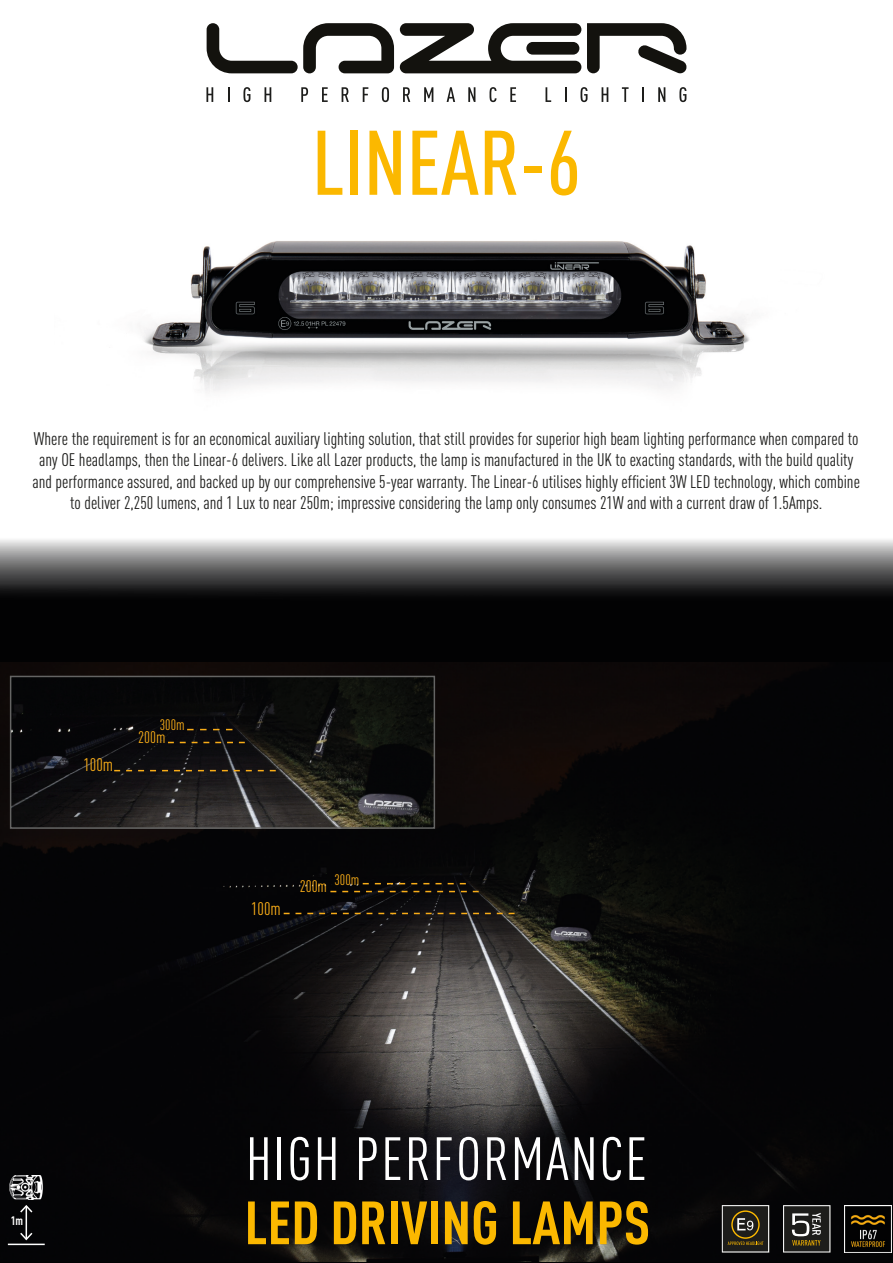
<style>
.page{position:relative;width:893px;height:1263px;background:#fff}
.page>*{position:absolute;margin:0;border:0;box-sizing:border-box;transform-origin:0 0}
.t1{font:500 condensed 90px "DINOT";color:#fbb800}
.t2{font:700 condensed 60px "DINOT";color:#fbb800}
.t3{font:condensed 60px "DINOT";letter-spacing:.03em;color:#fff}
.t4{font:condensed 18px/21.6px "DINOT";color:#1d1d1b;text-align:center}
.t5{font:condensed 18px "DINOT";color:#f9ad18}
.t6{font:condensed 16.5px "DINOT";color:#f9ad18}
.t7{font:condensed 15px "DINOT";color:#f9ad18}
.t8{font:700 condensed 12.15px "DINOT";color:#fff}
</style>
<div class="page">
<img style="left:143px;top:241px;width:607px;height:151px">
<img style="left:0;top:540px;width:893px;height:723px">
<svg style="left:207px;top:23px;width:479px;height:50px"></svg>
<svg style="left:206px;top:87px;width:7px;height:15px"></svg>
<svg style="left:228px;top:87px;width:1px;height:15px"></svg>
<svg style="left:243px;top:87px;width:7px;height:15px"></svg>
<svg style="left:265px;top:87px;width:6px;height:15px"></svg>
<svg style="left:301px;top:87px;width:7px;height:15px"></svg>
<svg style="left:322px;top:87px;width:6px;height:15px"></svg>
<svg style="left:342px;top:87px;width:7px;height:15px"></svg>
<svg style="left:363px;top:87px;width:5px;height:15px"></svg>
<svg style="left:382px;top:87px;width:7px;height:15px"></svg>
<svg style="left:403px;top:87px;width:7px;height:15px"></svg>
<svg style="left:424px;top:87px;width:9px;height:15px"></svg>
<svg style="left:447px;top:87px;width:8px;height:15px"></svg>
<svg style="left:468px;top:87px;width:7px;height:15px"></svg>
<svg style="left:490px;top:87px;width:6px;height:15px"></svg>
<svg style="left:510px;top:87px;width:6px;height:15px"></svg>
<svg style="left:545px;top:87px;width:6px;height:15px"></svg>
<svg style="left:565px;top:87px;width:1px;height:15px"></svg>
<svg style="left:581px;top:87px;width:6px;height:15px"></svg>
<svg style="left:602px;top:87px;width:6px;height:15px"></svg>
<svg style="left:622px;top:87px;width:7px;height:15px"></svg>
<svg style="left:642px;top:87px;width:2px;height:15px"></svg>
<svg style="left:658px;top:87px;width:7px;height:15px"></svg>
<svg style="left:679px;top:87px;width:7px;height:15px"></svg>
<img style="left:0;top:663px;width:893px;height:599px">
<img style="left:13px;top:679px;width:419px;height:147px">
<div style="left:10px;top:676px;width:425px;height:153px;border:2px solid #646463"></div>
<svg style="left:783px;top:1205px;width:47px;height:47px;background:#4a4942"></svg>
<svg style="left:284px;top:913px;width:230px;height:1px"></svg>
<svg style="left:330px;top:891px;width:149px;height:1px"></svg>
<svg style="left:363px;top:883px;width:103px;height:1px"></svg>
<img style="left:844px;top:1205px;width:48px;height:47px">
<svg style="left:722px;top:1205px;width:47px;height:47px;background:#454030"></svg>
<svg style="left:187px;top:729px;width:45px;height:1px"></svg>
<svg style="left:168px;top:742px;width:77px;height:1px"></svg>
<svg style="left:114px;top:770px;width:162px;height:1px"></svg>
<img style="left:7px;top:1176px;width:39px;height:23px">
<hr style="left:26px;top:1206px;width:1px;height:33px;background:#fff">
<svg style="left:19px;top:1204px;width:15px;height:10px"></svg>
<svg style="left:19px;top:1231px;width:15px;height:10px"></svg>
<hr style="left:8px;top:1243px;width:37px;height:2px;background:#fff">
<p class="t1" style="left:312px;top:109px;width:271px">LINEAR-6</p>
<p class="t4" style="left:33px;top:427px;width:829px">Where the requirement is for an economical auxiliary lighting solution, that still provides for superior high beam lighting performance when compared to any OE headlamps, then the Linear-6 delivers. Like all Lazer products, the lamp is manufactured in the UK to exacting standards, with the build quality and performance assured, and backed up by our comprehensive 5-year warranty. The Linear-6 utilises highly efficient 3W LED technology, which combine to deliver 2,250 lumens, and 1 Lux to near 250m; impressive considering the lamp only consumes 21W and with a current draw of 1.5Amps.</p>
<p class="t5" style="left:83px;top:755px;width:31px">100m</p>
<p class="t7" style="left:160px;top:716px;width:26px">300m</p>
<p class="t6" style="left:138px;top:727px;width:29px">200m</p>
<p class="t5" style="left:251px;top:898px;width:31px">100m</p>
<p class="t6" style="left:300px;top:876px;width:29px">200m</p>
<p class="t7" style="left:334px;top:871px;width:26px">300m</p>
<p class="t8" style="left:11px;top:1213px;width:14px">1m</p>
<p class="t3" style="left:246px;top:1124px;width:403px">HIGH PERFORMANCE</p>
<p class="t2" style="left:244px;top:1186px;width:407px">LED DRIVING LAMPS</p>
</div>
